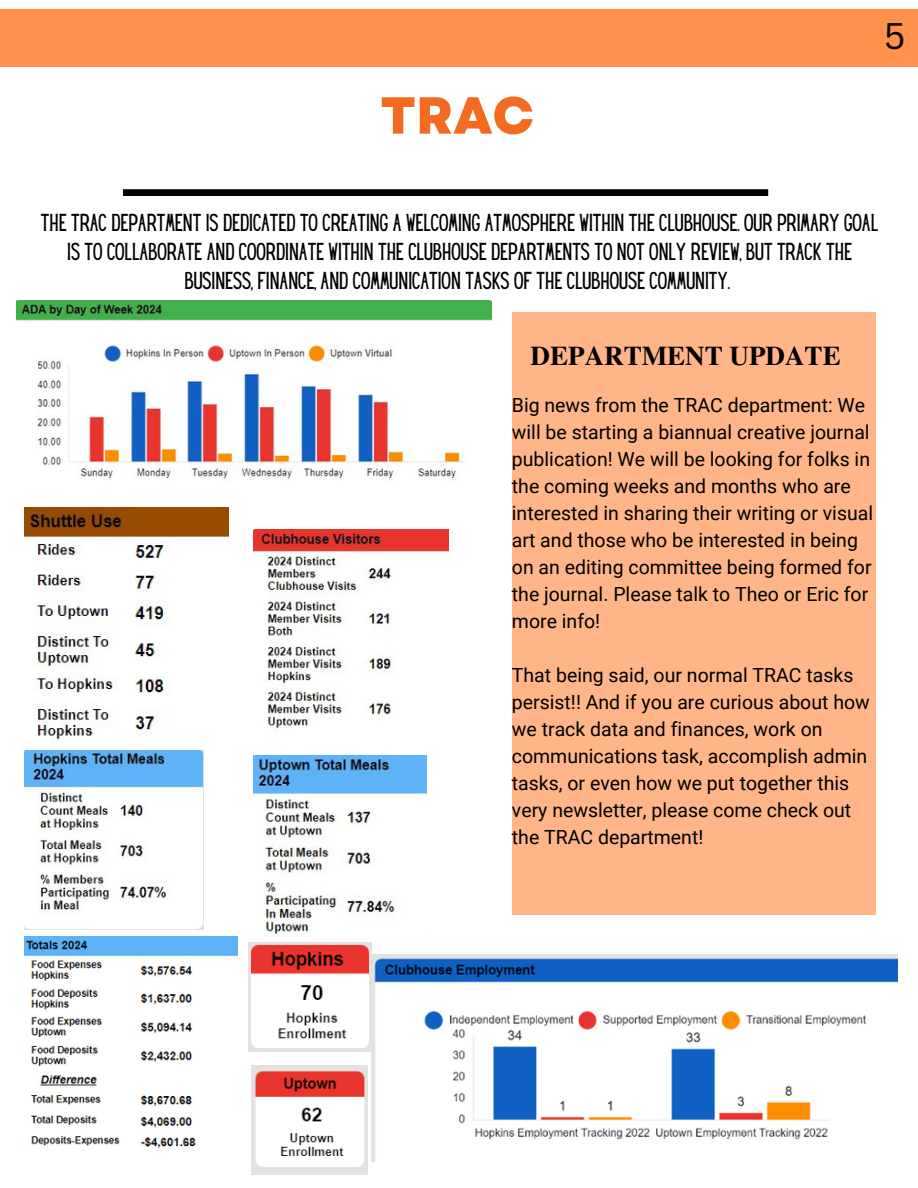
<style>
.page{position:relative;width:918px;height:1188px;background:#fff}
.page>*{position:absolute;margin:0;border:0;box-sizing:border-box;transform-origin:0 0}
.t1{font:800 52.05px "Garet";color:#f26b21}
.t2{font:36px "Canva Sans";color:#000}
.t3{font:700 27px "Te X Gyre Termes";color:#000}
.t4{font:21.45px/29.2px "Hey Gotcha";color:#000;text-align:center}
.t5{font:19.5px/27px "Roboto";color:#000}
</style>
<div class="page">
<div style="left:123px;top:189px;width:645px;height:7px;background:#000"></div>
<div style="left:512px;top:312px;width:363px;height:603px;background:#ffb588"></div>
<div style="left:0;top:10px;width:918px;height:57px;background:#ff914d"></div>
<img style="left:254px;top:529px;width:194px;height:204px">
<img style="left:16px;top:301px;width:475px;height:211px">
<img style="left:371px;top:955px;width:527px;height:207px">
<img style="left:25px;top:508px;width:203px;height:235px">
<img style="left:25px;top:751px;width:178px;height:179px">
<img style="left:254px;top:755px;width:173px;height:181px">
<img style="left:25px;top:936px;width:212px;height:212px">
<img style="left:249px;top:943px;width:122px;height:109px">
<img style="left:252px;top:1065px;width:116px;height:109px">
<p class="t1" style="left:380px;top:78px;width:155px">TRAC</p>
<p class="t2" style="left:884px;top:10px;width:23px">5</p>
<p class="t4" style="left:41px;top:210px;width:839px">THE TRAC DEPARTMENT IS DEDICATED TO CREATING A WELCOMING ATMOSPHERE WITHIN THE CLUBHOUSE. OUR PRIMARY GOAL<br>IS TO COLLABORATE AND COORDINATE WITHIN THE CLUBHOUSE DEPARTMENTS TO NOT ONLY REVIEW, BUT TRACK THE<br>BUSINESS, FINANCE, AND COMMUNICATION TASKS OF THE CLUBHOUSE COMMUNITY.</p>
<p class="t3" style="left:531px;top:335px;width:312px">DEPARTMENT UPDATE</p>
<p class="t5" style="left:512px;top:392px;width:363px">Big news from the TRAC department: We will be starting a biannual creative journal publication! We will be looking for folks in the coming weeks and months who are interested in sharing their writing or visual art and those who be interested in being on an editing committee being formed for the journal. Please talk to Theo or Eric for more info!</p>
<p class="t5" style="left:512px;top:662px;width:359px">That being said, our normal TRAC tasks persist!! And if you are curious about how we track data and finances, work on communications task, accomplish admin tasks, or even how we put together this very newsletter, please come check out the TRAC department!</p>
</div>
